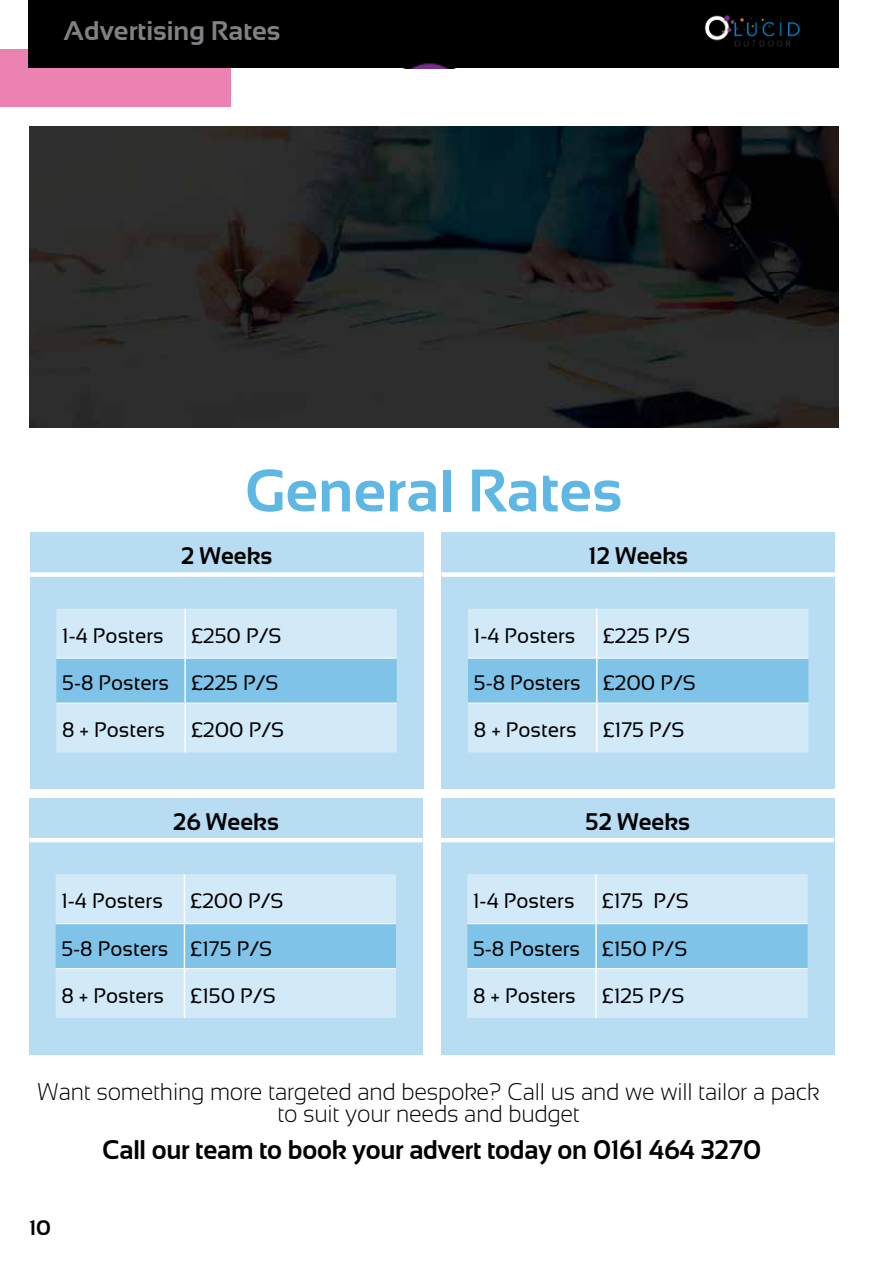
<style>
.page{position:relative;width:893px;height:1263px;background:#fff}
.page>*{position:absolute;margin:0;border:0;box-sizing:border-box;transform-origin:0 0}
.t1{font:700 60px "Sansation";color:#5fb7e3}
.t2{font:700 27px "Sansation";letter-spacing:-.01em;color:#000;scale:.95 1}
.t3{font:700 27px "Sansation";color:#818084}
.t4{font:300 24.15px/22.2px "Sansation";letter-spacing:-.01em;color:#000;text-align:center;scale:.95 1}
.t5{font:700 24px "Sansation";color:#000}
.t6{font:21px "Sansation";color:#000}
.t7{font:700 21px "Sansation";color:#000}
</style>
<div class="page">
<img style="left:30px;top:127px;width:809px;height:300px">
<div style="left:0;top:49px;width:231px;height:57px;background:#ec82b1"></div>
<div style="left:28px;top:0;width:811px;height:68px;background:#000"></div>
<img style="left:695px;top:8px;width:119px;height:49px">
<div style="left:30px;top:533px;width:393px;height:256px;background:#b8dcf2"></div>
<div style="left:56px;top:609px;width:341px;height:143px;background:#d2e9f7"></div>
<div style="left:56px;top:659px;width:341px;height:44px;background:#7fc3e8"></div>
<hr style="left:184px;top:609px;width:2px;height:49px;background:#fff">
<hr style="left:184px;top:658px;width:2px;height:45px;background:#fff">
<hr style="left:184px;top:703px;width:2px;height:49px;background:#fff">
<hr style="left:56px;top:658px;width:129px;height:1px;background:#fff">
<hr style="left:185px;top:658px;width:212px;height:1px;background:#fff">
<hr style="left:56px;top:703px;width:129px;height:1px;background:#fff">
<hr style="left:185px;top:703px;width:212px;height:1px;background:#fff">
<div style="left:30px;top:572px;width:393px;height:5px;background:#fff"></div>
<div style="left:442px;top:533px;width:393px;height:256px;background:#b8dcf2"></div>
<div style="left:468px;top:609px;width:340px;height:143px;background:#d2e9f7"></div>
<div style="left:468px;top:659px;width:340px;height:44px;background:#7fc3e8"></div>
<hr style="left:596px;top:609px;width:2px;height:49px;background:#fff">
<hr style="left:596px;top:658px;width:2px;height:45px;background:#fff">
<hr style="left:596px;top:703px;width:2px;height:49px;background:#fff">
<hr style="left:468px;top:658px;width:129px;height:1px;background:#fff">
<hr style="left:597px;top:658px;width:211px;height:1px;background:#fff">
<hr style="left:468px;top:703px;width:129px;height:1px;background:#fff">
<hr style="left:597px;top:703px;width:211px;height:1px;background:#fff">
<div style="left:442px;top:572px;width:393px;height:5px;background:#fff"></div>
<div style="left:29px;top:798px;width:393px;height:257px;background:#b8dcf2"></div>
<div style="left:56px;top:874px;width:340px;height:144px;background:#d2e9f7"></div>
<div style="left:56px;top:924px;width:340px;height:44px;background:#7fc3e8"></div>
<hr style="left:184px;top:874px;width:1px;height:49px;background:#fff">
<hr style="left:184px;top:924px;width:1px;height:44px;background:#fff">
<hr style="left:184px;top:969px;width:1px;height:49px;background:#fff">
<hr style="left:56px;top:923px;width:128px;height:1px;background:#fff">
<hr style="left:184px;top:923px;width:212px;height:1px;background:#fff">
<hr style="left:56px;top:968px;width:128px;height:1px;background:#fff">
<hr style="left:184px;top:968px;width:212px;height:1px;background:#fff">
<hr style="left:29px;top:838px;width:393px;height:4px;background:#fff">
<div style="left:441px;top:798px;width:393px;height:257px;background:#b8dcf2"></div>
<div style="left:467px;top:874px;width:341px;height:144px;background:#d2e9f7"></div>
<div style="left:467px;top:924px;width:341px;height:44px;background:#7fc3e8"></div>
<hr style="left:595px;top:874px;width:2px;height:49px;background:#fff">
<hr style="left:595px;top:924px;width:2px;height:44px;background:#fff">
<hr style="left:595px;top:969px;width:2px;height:49px;background:#fff">
<hr style="left:467px;top:923px;width:129px;height:1px;background:#fff">
<hr style="left:596px;top:923px;width:212px;height:1px;background:#fff">
<hr style="left:467px;top:968px;width:129px;height:1px;background:#fff">
<hr style="left:596px;top:968px;width:212px;height:1px;background:#fff">
<hr style="left:441px;top:838px;width:393px;height:4px;background:#fff">
<p class="t3" style="left:64px;top:15px;width:218px">Advertising Rates</p>
<h1 class="t1" style="left:245px;top:457px;width:379px">General Rates</h1>
<p class="t5" style="left:181px;top:542px;width:93px">2 Weeks</p>
<p class="t6" style="left:62px;top:624px;width:103px">1-4 Posters</p>
<p class="t6" style="left:191px;top:624px;width:92px">£250 P/S</p>
<p class="t6" style="left:62px;top:671px;width:218px">5-8 Posters £225 P/S</p>
<p class="t6" style="left:62px;top:718px;width:223px">8 + Posters £200 P/S</p>
<p class="t5" style="left:173px;top:808px;width:107px">26 Weeks</p>
<p class="t6" style="left:61px;top:889px;width:103px">1-4 Posters</p>
<p class="t6" style="left:190px;top:889px;width:95px">£200 P/S</p>
<p class="t6" style="left:61px;top:937px;width:212px">5-8 Posters £175 P/S</p>
<p class="t6" style="left:61px;top:984px;width:216px">8 + Posters £150 P/S</p>
<p class="t5" style="left:588px;top:542px;width:101px">12 Weeks</p>
<p class="t6" style="left:474px;top:624px;width:103px">1-4 Posters</p>
<p class="t6" style="left:603px;top:624px;width:89px">£225 P/S</p>
<p class="t6" style="left:474px;top:671px;width:223px">5-8 Posters £200 P/S</p>
<p class="t6" style="left:474px;top:718px;width:212px">8 + Posters £175 P/S</p>
<p class="t5" style="left:585px;top:808px;width:106px">52 Weeks</p>
<p class="t6" style="left:473px;top:889px;width:103px">1-4 Posters</p>
<p class="t6" style="left:602px;top:889px;width:88px">£175 P/S</p>
<p class="t6" style="left:473px;top:937px;width:216px">5-8 Posters £150 P/S</p>
<p class="t6" style="left:473px;top:984px;width:213px">8 + Posters £125 P/S</p>
<p class="t4" style="left:38px;top:1081px;width:824px">Want something more targeted and bespoke? Call us and we will tailor a pack to suit your needs and budget</p>
<p class="t2" style="left:102px;top:1135px;width:695px">Call our team to book your advert today on 0161 464 3270</p>
<p class="t7" style="left:29px;top:1216px;width:23px">10</p>
</div>
